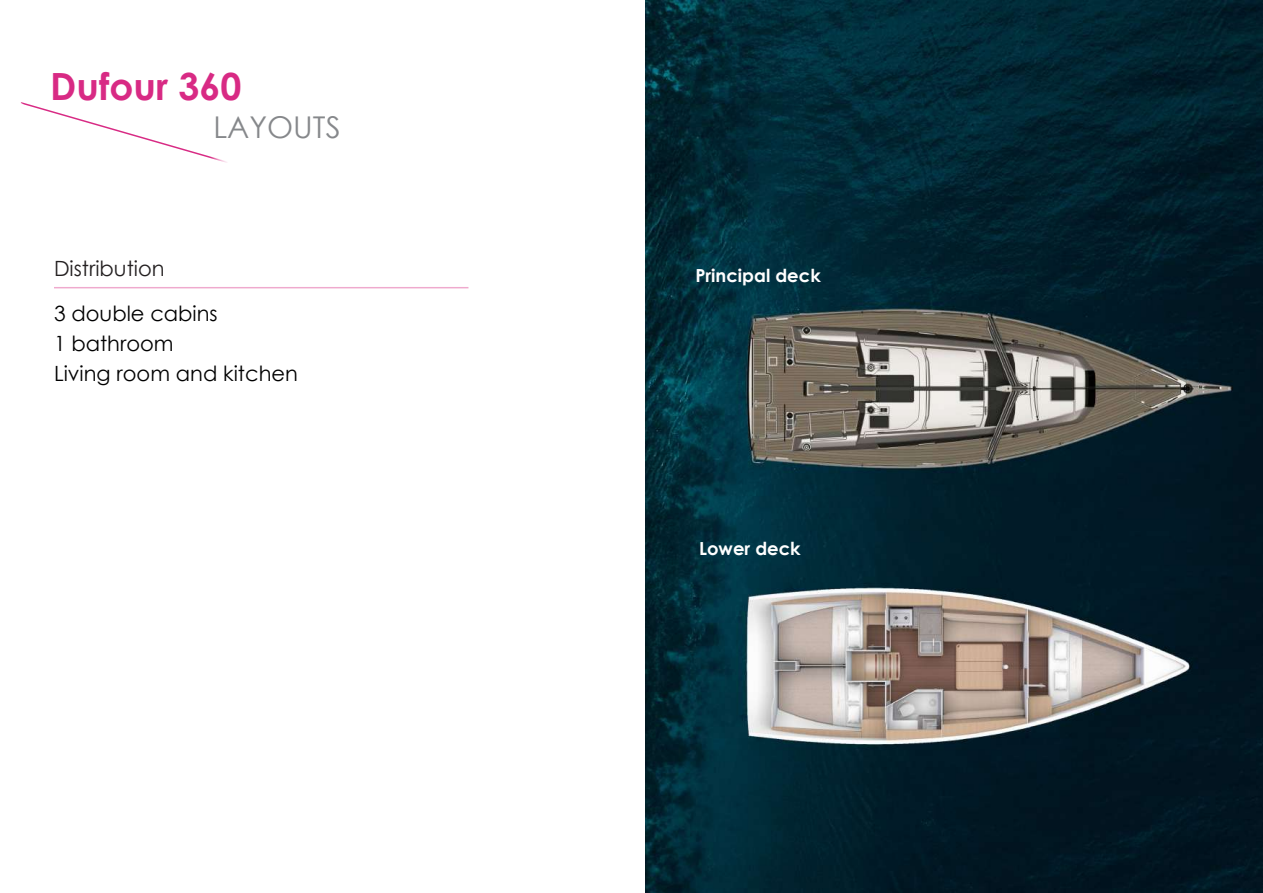
<style>
.page{position:relative;width:1263px;height:893px;background:#fff}
.page>*{position:absolute;margin:0;border:0;box-sizing:border-box;transform-origin:0 0}
.t1{font:700 37.5px "Century Gothic";color:#d82a84}
.t2{font:30px "Century Gothic";color:#86888b}
.t3{font:21px/30px "Century Gothic";color:#000001}
.t4{font:21px "Century Gothic";color:#231f20}
.t5{font:700 18px "Century Gothic";color:#fff}
</style>
<div class="page">
<img style="left:645px;top:0;width:618px;height:893px">
<svg style="left:20px;top:102px;width:207px;height:61px"></svg>
<hr style="left:54px;top:287px;width:414px;height:1px;background:#d82a84">
<h1 class="t1" style="left:50px;top:58px;width:193px">Dufour 360</h1>
<h2 class="t2" style="left:213px;top:106px;width:129px">LAYOUTS</h2>
<p class="t4" style="left:54px;top:253px;width:112px">Distribution</p>
<p class="t3" style="left:54px;top:298px;width:245px">3 double cabins<br>1 bathroom<br>Living room and kitchen</p>
<p class="t5" style="left:695px;top:262px;width:127px">Principal deck</p>
<p class="t5" style="left:699px;top:535px;width:103px">Lower deck</p>
</div>
